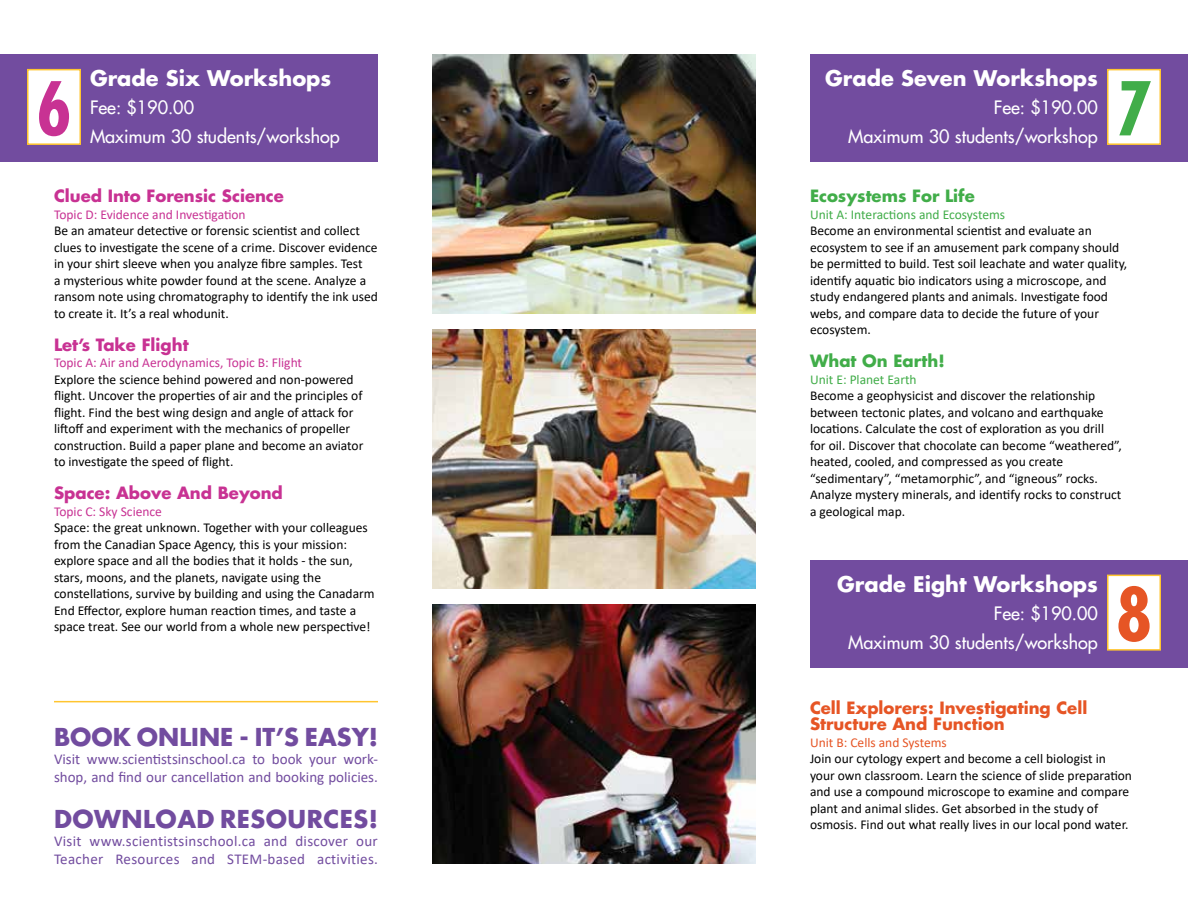
<style>
.page{position:relative;width:1188px;height:918px;background:#fff}
.page>*{position:absolute;margin:0;border:0;box-sizing:border-box;transform-origin:0 0}
.t1{font:700 condensed 72px "Futura";color:#c83293}
.t2{font:700 condensed 72px "Futura";color:#41ad49}
.t3{font:700 condensed 72px "Futura";color:#e65525}
.t4{font:700 24px "Futura";color:#724c9f}
.t5{font:700 24px "Futura";letter-spacing:.02em;color:#724c9f}
.t6{font:700 21px "Futura";color:#fff}
.t7{font:18px/28.5px "Futura";color:#fff;text-align:right}
.t8{font:700 16.5px "Futura";color:#c83293}
.t9{font:700 16.5px/16.5px "Futura";color:#e65525}
.t10{font:700 16.5px "Futura";color:#41ad49}
.t11{font:15px/18px "Calibri";letter-spacing:.005em;color:#724c9f}
.t12{font:13.5px/16.5px "Calibri";color:#000}
.t13{font:13.5px "Calibri";color:#c83293}
.t14{font:13.5px "Calibri";color:#41ad49}
.t15{font:13.5px "Calibri";color:#e65525}
</style>
<div class="page">
<div style="left:0;top:54px;width:378px;height:108px;background:#724c9f"></div>
<div style="left:28px;top:70px;width:52px;height:74px;background:#fff"></div>
<div style="left:27px;top:69px;width:54px;height:76px;border:2px solid #ffc52f"></div>
<div style="left:810px;top:54px;width:378px;height:108px;background:#724c9f"></div>
<div style="left:1108px;top:70px;width:52px;height:74px;background:#fff"></div>
<div style="left:1107px;top:69px;width:54px;height:76px;border:2px solid #ffc52f"></div>
<div style="left:810px;top:560px;width:378px;height:108px;background:#724c9f"></div>
<div style="left:1108px;top:575px;width:52px;height:75px;background:#fff"></div>
<div style="left:1107px;top:575px;width:54px;height:76px;border:2px solid #ffc52f"></div>
<img style="left:432px;top:54px;width:324px;height:259px">
<img style="left:432px;top:605px;width:324px;height:259px">
<img style="left:432px;top:329px;width:324px;height:259px">
<hr style="left:54px;top:701px;width:324px;height:1px;background:#ffc52f">
<h1 class="t1" style="left:36px;top:64px;width:37px">6</h1>
<h3 class="t6" style="left:90px;top:64px;width:243px">Grade Six Workshops</h3>
<h3 class="t7" style="left:90px;top:94px;width:106px">Fee: $190.00</h3>
<h3 class="t7" style="left:90px;top:122px;width:251px">Maximum 30 students/workshop</h3>
<p class="t8" style="left:54px;top:185px;width:232px">Clued Into Forensic Science</p>
<p class="t13" style="left:54px;top:205px;width:193px">Topic D: Evidence and Investigation</p>
<p class="t12" style="left:54px;top:222px;width:325px">Be an amateur detective or forensic scientist and collect clues to investigate the scene of a crime. Discover evidence in your shirt sleeve when you analyze fibre samples. Test<br>a mysterious white powder found at the scene. Analyze a ransom note using chromatography to identify the ink used to create it. It’s a real whodunit.</p>
<p class="t8" style="left:54px;top:333px;width:136px">Let’s Take Flight</p>
<p class="t13" style="left:54px;top:353px;width:250px">Topic A: Air and Aerodynamics, Topic B: Flight</p>
<p class="t12" style="left:54px;top:371px;width:311px">Explore the science behind powered and non-powered flight. Uncover the properties of air and the principles of flight. Find the best wing design and angle of attack for liftoff and experiment with the mechanics of propeller construction. Build a paper plane and become an aviator to investigate the speed of flight.</p>
<p class="t8" style="left:54px;top:482px;width:230px">Space: Above And Beyond</p>
<p class="t13" style="left:54px;top:502px;width:110px">Topic C: Sky Science</p>
<p class="t12" style="left:54px;top:519px;width:322px">Space: the great unknown. Together with your colleagues from the Canadian Space Agency, this is your mission: explore space and all the bodies that it holds - the sun, stars, moons, and the planets, navigate using the constellations, survive by building and using the Canadarm End Effector, explore human reaction times, and taste a space treat. See our world from a whole new perspective!</p>
<h2 class="t4" style="left:54px;top:721px;width:326px">BOOK ONLINE - IT’S EASY!</h2>
<p class="t11" style="left:54px;top:750px;width:325px">Visit www.scientistsinschool.ca to book your work&shy;shop, and find our cancellation and booking policies.</p>
<h2 class="t5" style="left:54px;top:803px;width:326px">DOWNLOAD RESOURCES!</h2>
<p class="t11" style="left:54px;top:832px;width:325px">Visit www.scientistsinschool.ca and discover our<br>Teacher Resources and STEM-based activities.</p>
<h3 class="t6" style="left:825px;top:64px;width:274px">Grade Seven Workshops</h3>
<h3 class="t7" style="left:848px;top:94px;width:251px">Fee: $190.00<br>Maximum 30 students/workshop</h3>
<h1 class="t2" style="left:1116px;top:64px;width:37px">7</h1>
<p class="t10" style="left:810px;top:185px;width:166px">Ecosystems For Life</p>
<p class="t14" style="left:810px;top:205px;width:197px">Unit A: Interactions and Ecosystems</p>
<p class="t12" style="left:810px;top:222px;width:319px">Become an environmental scientist and evaluate an ecosystem to see if an amusement park company should be permitted to build. Test soil leachate and water quality, identify aquatic bio indicators using a microscope, and study endangered plants and animals. Investigate food webs, and compare data to decide the future of your ecosystem.</p>
<p class="t10" style="left:810px;top:350px;width:136px">What On Earth!</p>
<p class="t14" style="left:810px;top:370px;width:108px">Unit E: Planet Earth</p>
<p class="t12" style="left:810px;top:387px;width:313px">Become a geophysicist and discover the relationship between tectonic plates, and volcano and earthquake locations. Calculate the cost of exploration as you drill for oil. Discover that chocolate can become “weathered”, heated, cooled, and compressed as you create “sedimentary”, “metamorphic”, and “igneous” rocks.<br>Analyze mystery minerals, and identify rocks to construct a geological map.</p>
<h3 class="t6" style="left:837px;top:570px;width:262px">Grade Eight Workshops</h3>
<h3 class="t7" style="left:848px;top:599px;width:251px">Fee: $190.00<br>Maximum 30 students/workshop</h3>
<h1 class="t3" style="left:1116px;top:570px;width:37px">8</h1>
<p class="t9" style="left:810px;top:699px;width:279px">Cell Explorers: Investigating Cell<br>Structure And Function</p>
<p class="t15" style="left:810px;top:733px;width:138px">Unit B: Cells and Systems</p>
<p class="t12" style="left:810px;top:750px;width:324px">Join our cytology expert and become a cell biologist in your own classroom. Learn the science of slide preparation and use a compound microscope to examine and compare plant and animal slides. Get absorbed in the study of osmosis. Find out what really lives in our local pond water.</p>
</div>
